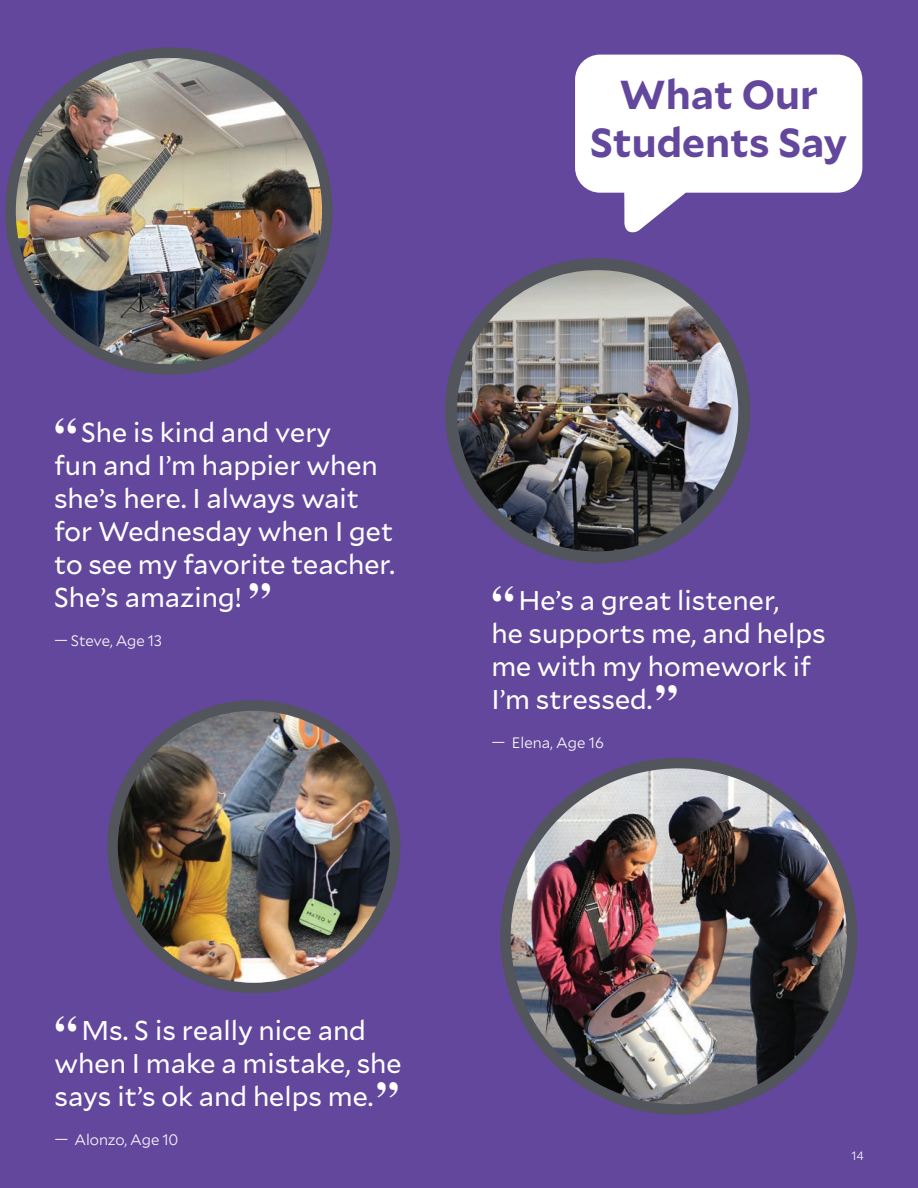
<style>
.page{position:relative;width:918px;height:1188px;background:#63479d}
.page>*{position:absolute;margin:0;border:0;box-sizing:border-box;transform-origin:0 0}
.Timeline_text{font:700 40.2px/48.8px "Mallory";color:#63479d;text-align:center}
.Student_quote_-_wht{font:27px/33px "Mallory";color:#fff}
.Student_quote_-_wht-2{font:300 15px "Mallory";letter-spacing:-.01em;color:#fff}
.small_caps{font:300 15px "Mallory";color:#fff}
.t1{font:300 12px "Mallory";color:#fff}
.s1{font-family:"Times";font-weight:700;font-size:45px}
</style>
<div class="page">
<img style="left:506px;top:763px;width:346px;height:347px;border-radius:173px">
<div style="left:500px;top:758px;width:357px;height:357px;border:10px solid #52555b;border-radius:50%"></div>
<img style="left:451px;top:264px;width:293px;height:293px;border-radius:147px">
<div style="left:445px;top:258px;width:305px;height:305px;border:12px solid #52555b;border-radius:50%"></div>
<img style="left:11px;top:53px;width:316px;height:316px;border-radius:158px">
<div style="left:5px;top:47px;width:328px;height:328px;border:10px solid #52555b;border-radius:50%"></div>
<img style="left:113px;top:705px;width:282px;height:283px;border-radius:141px">
<div style="left:107px;top:700px;width:293px;height:293px;border:10px solid #52555b;border-radius:50%"></div>
<svg style="left:575px;top:55px;width:287px;height:178px;fill:#fff"></svg>
<p class="Timeline_text" style="left:590px;top:68px;width:259px">What Our<br>Students Say</p>
<p class="Student_quote_-_wht" style="left:54px;top:415px;width:343px"><span class="s1">“</span> She is kind and very<br>fun and I’m happier when she’s here. I always wait for Wednesday when I get to see my favorite teacher.<br>She’s amazing! <span class="s1">”</span></p>
<p class="Student_quote_-_wht-2" style="left:54px;top:630px;width:110px">— Steve, Age 13</p>
<p class="Student_quote_-_wht" style="left:491px;top:582px;width:336px"><span class="s1">“</span> He’s a great listener,<br>he supports me, and helps me with my homework if<br>I’m stressed.<span class="s1">”</span></p>
<p class="small_caps" style="left:491px;top:732px;width:114px">— Elena, Age 16</p>
<p class="Student_quote_-_wht" style="left:55px;top:1012px;width:349px"><span class="s1">“</span> Ms. S is really nice and when I make a mistake, she says it’s ok and helps me.<span class="s1">”</span></p>
<p class="Student_quote_-_wht-2" style="left:55px;top:1129px;width:125px">— Alonzo, Age 10</p>
<p class="t1" style="left:852px;top:1147px;width:14px">14</p>
</div>
